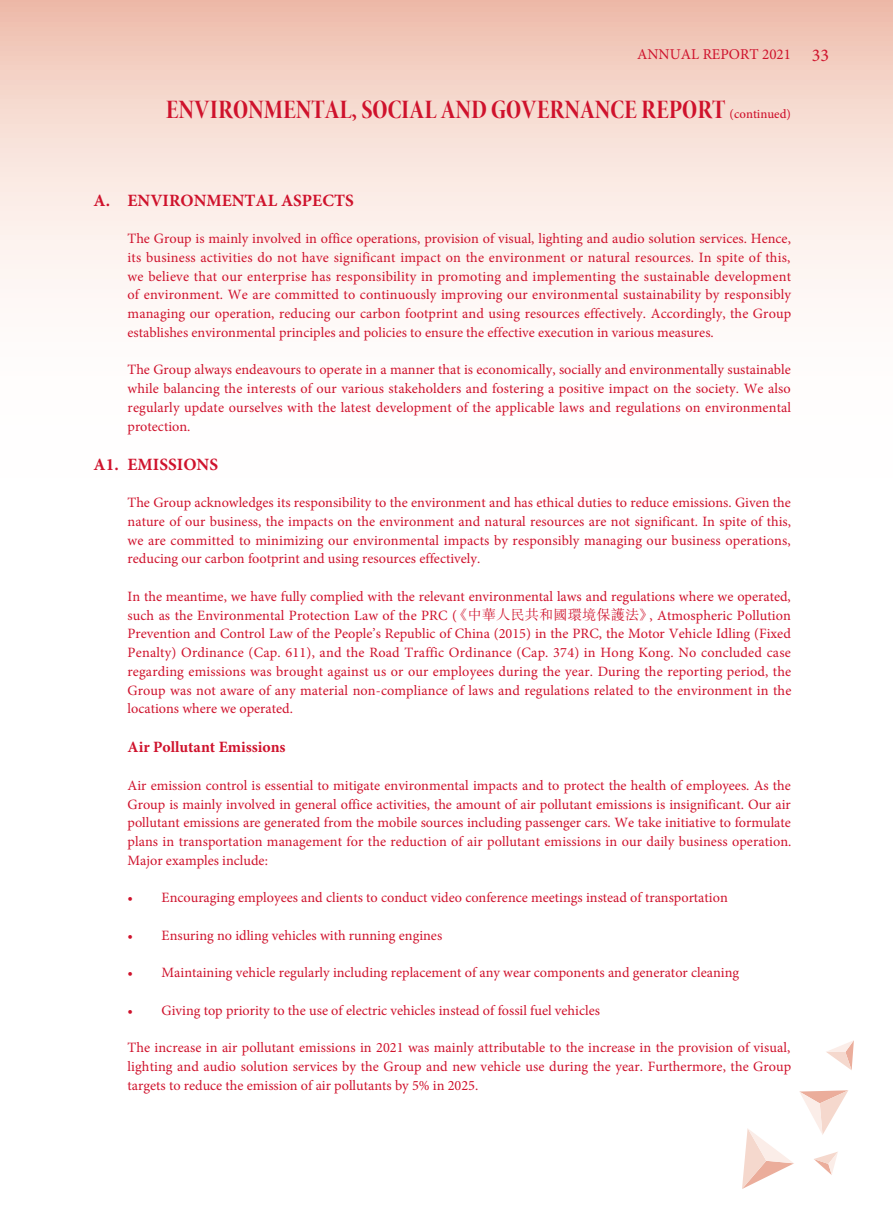
<style>
.page{position:relative;width:893px;height:1212px;background:#fff}
.page>*{position:absolute;margin:0;border:0;box-sizing:border-box;transform-origin:0 0}
.t1{font:27px "Minion Pro Bold Cn Disp";color:#cf122c}
.t2{font:700 17.25px "Minion Pro";color:#cf122c}
.t3{font:700 15.75px "Minion Pro";color:#cf122c}
.t4{font:15px "Minion Pro";color:#cf122c}
.t5{font:14.25px/18.8px "Minion Pro";color:#cf122c;text-align:justify}
.s1{font-size:18px}
.s2{font-family:"Minion Pro";font-weight:500;font-size:12.75px}
.s3{font-family:"M Sung HK";font-weight:300}
</style>
<div class="page">
<svg style="left:0;top:0;width:893px;height:289px"></svg>
<svg style="left:742px;top:1090px;width:106px;height:99px"></svg>
<svg style="left:826px;top:1040px;width:28px;height:30px"></svg>
<p class="t4" style="left:637px;top:44px;width:194px">ANNUAL REPORT 2021 <span class="s1">33</span></p>
<h1 class="t1" style="left:166px;top:92px;width:626px">ENVIRONMENTAL, SOCIAL AND GOVERNANCE REPORT <span class="s2">(continued)</span></h1>
<p class="t2" style="left:94px;top:188px;width:262px">A. ENVIRONMENTAL ASPECTS</p>
<p class="t5" style="left:128px;top:229px;width:665px">The Group is mainly involved in office operations, provision of visual, lighting and audio solution services. Hence, its business activities do not have significant impact on the environment or natural resources. In spite of this, we believe that our enterprise has responsibility in promoting and implementing the sustainable development of environment. We are committed to continuously improving our environmental sustainability by responsibly managing our operation, reducing our carbon footprint and using resources effectively. Accordingly, the Group establishes environmental principles and policies to ensure the effective execution in various measures.</p>
<p class="t5" style="left:128px;top:360px;width:665px">The Group always endeavours to operate in a manner that is economically, socially and environmentally sustainable while balancing the interests of our various stakeholders and fostering a positive impact on the society. We also regularly update ourselves with the latest development of the applicable laws and regulations on environmental protection.</p>
<p class="t2" style="left:94px;top:452px;width:126px">A1. EMISSIONS</p>
<p class="t5" style="left:128px;top:493px;width:665px">The Group acknowledges its responsibility to the environment and has ethical duties to reduce emissions. Given the nature of our business, the impacts on the environment and natural resources are not significant. In spite of this, we are committed to minimizing our environmental impacts by responsibly managing our business operations, reducing our carbon footprint and using resources effectively.</p>
<p class="t5" style="left:128px;top:587px;width:665px">In the meantime, we have fully complied with the relevant environmental laws and regulations where we operated, such as the Environmental Protection Law of the PRC (<span class="s3">《中華人民共和國環境保護法》</span>, Atmospheric Pollution Prevention and Control Law of the People’s Republic of China (2015) in the PRC, the Motor Vehicle Idling (Fixed Penalty) Ordinance (Cap. 611), and the Road Traffic Ordinance (Cap. 374) in Hong Kong. No concluded case regarding emissions was brought against us or our employees during the year. During the reporting period, the Group was not aware of any material non-compliance of laws and regulations related to the environment in the locations where we operated.</p>
<p class="t3" style="left:128px;top:736px;width:160px">Air Pollutant Emissions</p>
<p class="t5" style="left:128px;top:776px;width:665px">Air emission control is essential to mitigate environmental impacts and to protect the health of employees. As the Group is mainly involved in general office activities, the amount of air pollutant emissions is insignificant. Our air pollutant emissions are generated from the mobile sources including passenger cars. We take initiative to formulate plans in transportation management for the reduction of air pollutant emissions in our daily business operation.<br>Major examples include:</p>
<p class="t5" style="left:128px;top:888px;width:602px">• Encouraging employees and clients to conduct video conference meetings instead of transportation</p>
<p class="t5" style="left:128px;top:926px;width:316px">• Ensuring no idling vehicles with running engines</p>
<p class="t5" style="left:128px;top:963px;width:613px">• Maintaining vehicle regularly including replacement of any wear components and generator cleaning</p>
<p class="t5" style="left:128px;top:1001px;width:474px">• Giving top priority to the use of electric vehicles instead of fossil fuel vehicles</p>
<p class="t5" style="left:128px;top:1038px;width:665px">The increase in air pollutant emissions in 2021 was mainly attributable to the increase in the provision of visual, lighting and audio solution services by the Group and new vehicle use during the year. Furthermore, the Group targets to reduce the emission of air pollutants by 5% in 2025.</p>
</div>
